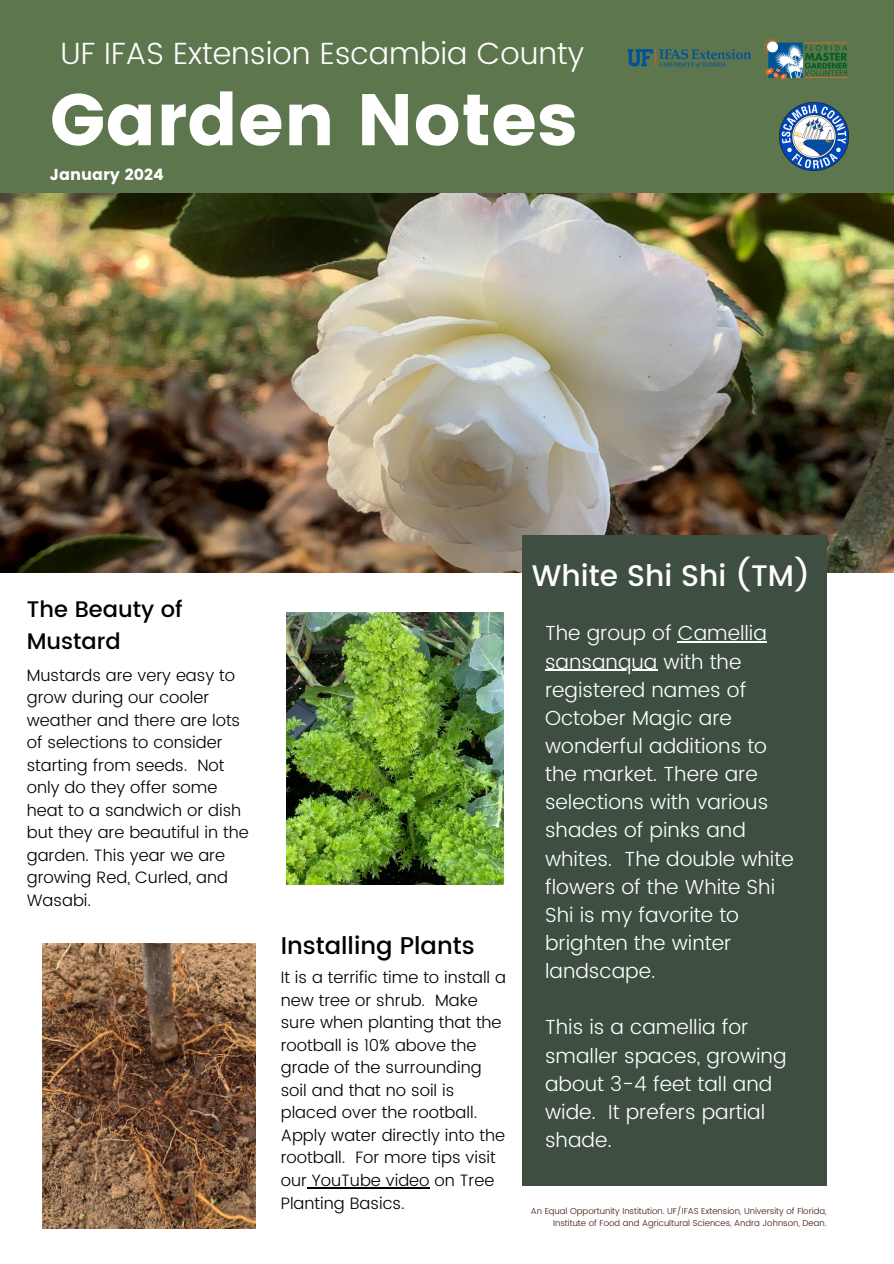
<style>
.page{position:relative;width:894px;height:1264px;background:#fff}
.page>*{position:absolute;margin:0;border:0;box-sizing:border-box;transform-origin:0 0}
.t1{font:72.75px "Poppins";color:#fff}
.t2{font:300 30.75px "Poppins";color:#fff}
.t3{font:500 29.7px "Poppins";color:#fff}
.t4{font:500 24.15px "Poppins";color:#000}
.t5{font:500 22.5px/31.5px "Poppins";color:#000}
.t6{font:300 20.4px/28.2px "Poppins";color:#fff}
.t7{font:300 16.5px/22.5px "Poppins";color:#000}
.t8{font:15.75px "Poppins";color:#fff}
.t9{font:300 8.7px/11.6px "Poppins";color:#3c1a0c;text-align:right}
</style>
<div class="page">
<img style="left:0;top:193px;width:893px;height:379px">
<img style="left:42px;top:943px;width:213px;height:285px">
<img style="left:286px;top:613px;width:217px;height:271px">
<div style="left:0;top:0;width:893px;height:193px;background:#5e764e"></div>
<div style="left:522px;top:535px;width:304px;height:651px;background:#3e4e40"></div>
<img style="left:779px;top:102px;width:69px;height:69px">
<img style="left:627px;top:37px;width:221px;height:43px">
<hr style="left:677px;top:641px;width:89px;height:1px;background:#fff">
<hr style="left:545px;top:669px;width:112px;height:1px;background:#fff">
<hr style="left:307px;top:1187px;width:122px;height:1px;background:#000">
<p class="t2" style="left:61px;top:35px;width:525px">UF IFAS Extension Escambia County</p>
<p class="t1" style="left:50px;top:78px;width:529px">Garden Notes</p>
<p class="t8" style="left:50px;top:165px;width:115px">January 2024</p>
<p class="t5" style="left:27px;top:593px;width:157px">The Beauty of<br>Mustard</p>
<p class="t7" style="left:27px;top:664px;width:223px">Mustards are very easy to grow during our cooler weather and there are lots of selections to consider starting from seeds. Not only do they offer some heat to a sandwich or dish but they are beautiful in the garden. This year we are growing Red, Curled, and<br>Wasabi.</p>
<p class="t4" style="left:281px;top:931px;width:195px">Installing Plants</p>
<p class="t7" style="left:281px;top:966px;width:227px">It is a terrific time to install a new tree or shrub. Make sure when planting that the rootball is 10% above the grade of the surrounding soil and that no soil is placed over the rootball.<br>Apply water directly into the rootball. For more tips visit our YouTube video on Tree<br>Planting Basics.</p>
<p class="t3" style="left:531px;top:558px;width:280px">White Shi Shi (TM)</p>
<p class="t6" style="left:545px;top:619px;width:250px">The group of Camellia sansanqua with the registered names of<br>October Magic are wonderful additions to the market. There are selections with various shades of pinks and whites. The double white flowers of the White Shi<br>Shi is my favorite to brighten the winter landscape.</p>
<p class="t6" style="left:545px;top:1013px;width:243px">This is a camellia for smaller spaces, growing about 3-4 feet tall and wide. It prefers partial shade.</p>
<p class="t9" style="left:530px;top:1205px;width:297px">An Equal Opportunity Institution. UF/IFAS Extension, University of Florida,<br>Institute of Food and Agricultural Sciences, Andra Johnson, Dean.</p>
</div>
